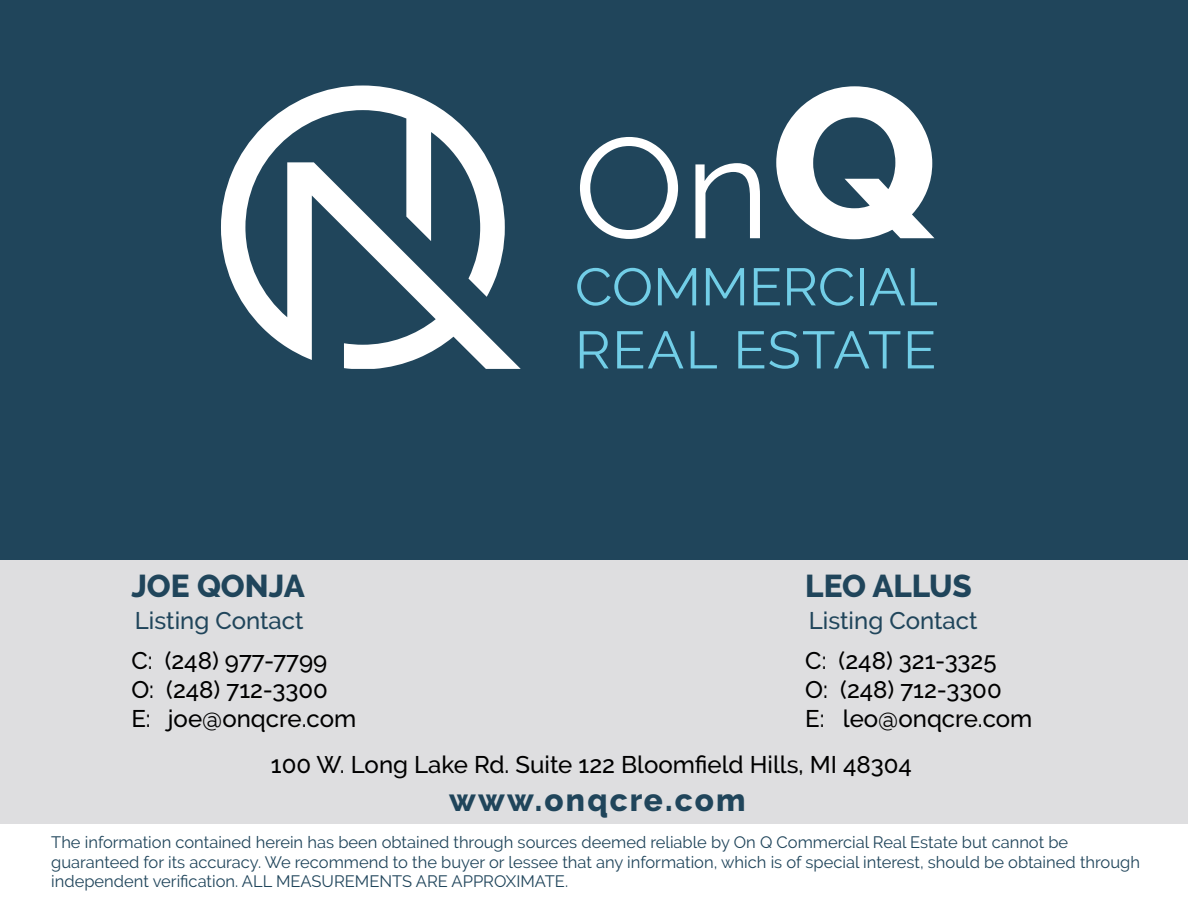
<style>
.page{position:relative;width:1188px;height:918px;background:#fff}
.page>*{position:absolute;margin:0;border:0;box-sizing:border-box;transform-origin:0 0}
.t1{font:800 31.5px "Raleway";color:#20455b}
.t2{font:800 31.5px "Raleway";letter-spacing:.07em;color:#20455b}
.t3{font:500 24px/28.8px "Raleway";color:#000}
.t4{font:500 24px "Raleway";color:#20455b}
.t5{font:16.5px/19.8px "Raleway";color:#20455b}
</style>
<div class="page">
<div style="left:0;top:0;width:1188px;height:782px;background:#20455b"></div>
<svg style="left:221px;top:86px;width:300px;height:283px"></svg>
<svg style="left:580px;top:137px;width:98px;height:102px"></svg>
<svg style="left:695px;top:163px;width:65px;height:75px"></svg>
<svg style="left:776px;top:86px;width:158px;height:153px"></svg>
<svg style="left:577px;top:268px;width:74px;height:38px"></svg>
<svg style="left:658px;top:268px;width:38px;height:37px"></svg>
<svg style="left:706px;top:268px;width:38px;height:37px"></svg>
<svg style="left:754px;top:268px;width:26px;height:37px"></svg>
<svg style="left:787px;top:268px;width:67px;height:38px"></svg>
<hr style="left:860px;top:268px;width:4px;height:37px;background:#72cee7">
<svg style="left:870px;top:268px;width:35px;height:37px"></svg>
<svg style="left:911px;top:268px;width:26px;height:37px"></svg>
<svg style="left:580px;top:331px;width:28px;height:37px"></svg>
<svg style="left:617px;top:331px;width:66px;height:37px"></svg>
<svg style="left:691px;top:331px;width:26px;height:37px"></svg>
<svg style="left:738px;top:331px;width:162px;height:38px"></svg>
<svg style="left:908px;top:331px;width:26px;height:37px"></svg>
<div style="left:0;top:560px;width:1188px;height:264px;background:#dedee0"></div>
<h1 class="t1" style="left:131px;top:568px;width:175px">JOE QONJA</h1>
<h2 class="t4" style="left:135px;top:607px;width:170px">Listing Contact</h2>
<h2 class="t3" style="left:131px;top:646px;width:226px">C: (248) 977-7799<br>O: (248) 712-3300<br>E: joe@onqcre.com</h2>
<h1 class="t1" style="left:805px;top:568px;width:168px">LEO ALLUS</h1>
<h2 class="t4" style="left:809px;top:607px;width:170px">Listing Contact</h2>
<h2 class="t3" style="left:805px;top:646px;width:229px">C: (248) 321-3325<br>O: (248) 712-3300<br>E: leo@onqcre.com</h2>
<h2 class="t3" style="left:271px;top:750px;width:642px">100 W. Long Lake Rd. Suite 122 Bloomfield Hills, MI 48304</h2>
<h1 class="t2" style="left:449px;top:782px;width:298px">www.onqcre.com</h1>
<p class="t5" style="left:51px;top:832px;width:1090px">The information contained herein has been obtained through sources deemed reliable by On Q Commercial Real Estate but cannot be guaranteed for its accuracy. We recommend to the buyer or lessee that any information, which is of special interest, should be obtained through independent verification. ALL MEASUREMENTS ARE APPROXIMATE.</p>
</div>
